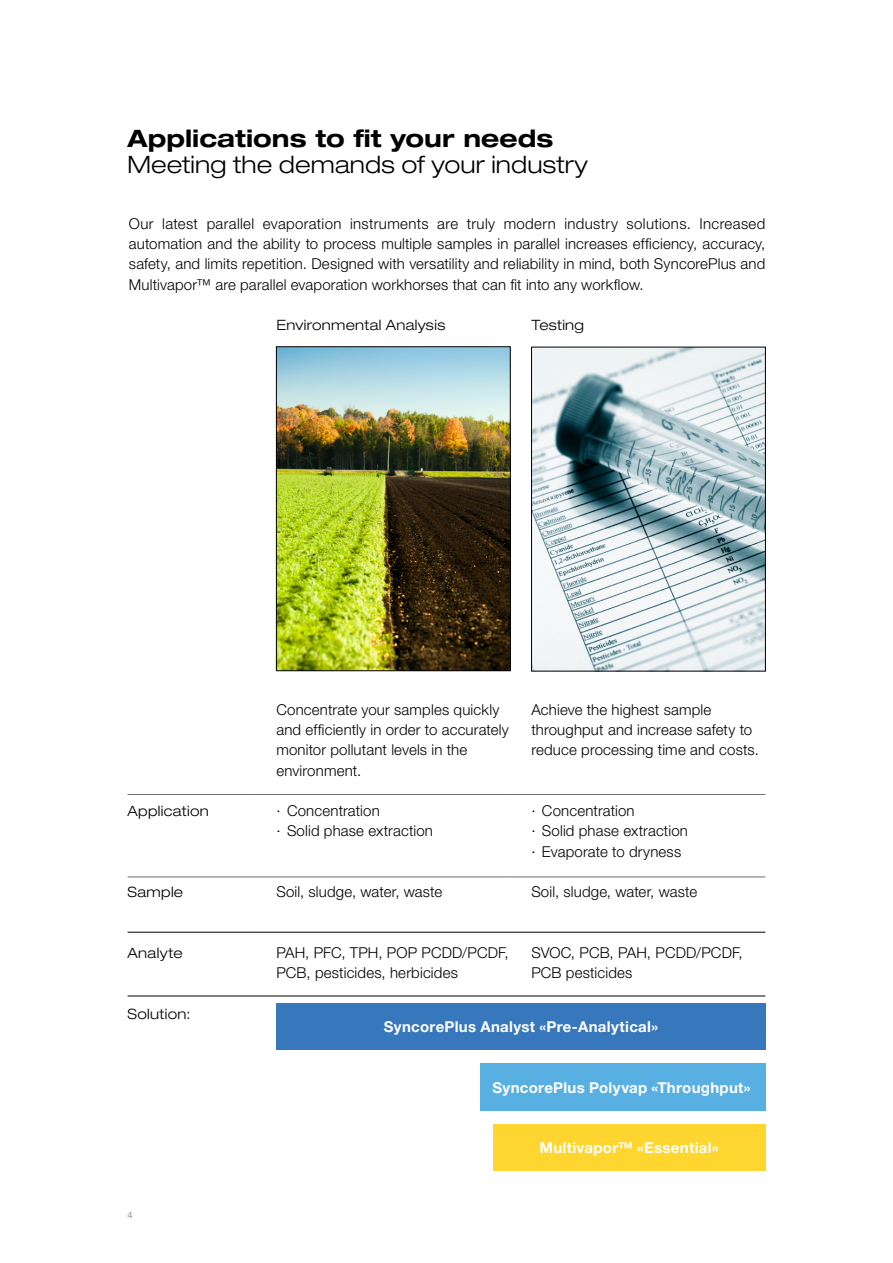
<style>
.page{position:relative;width:893px;height:1263px;background:#fff}
.page>*{position:absolute;margin:0;border:0;box-sizing:border-box;transform-origin:0 0}
.H2_Subtitle_en{font:300 expanded 24px "Helvetica Neue LT Std";letter-spacing:.005em;color:#000}
.H1_Title_en{font:700 expanded 24px "Helvetica Neue LT Std";color:#000}
.Content_left_en{font:300 15px/20.2px "Helvetica Neue LT Std";letter-spacing:.01em;color:#000}
.Content_List_en{font:300 15px/20.2px "Helvetica Neue LT Std";letter-spacing:.01em;color:#000}
.Content_left_en-2{font:700 15px "Helvetica Neue LT Std";letter-spacing:.02em;color:#fff}
.H4_Subtitle_en{font:300 expanded 14.25px "Helvetica Neue LT Std";letter-spacing:.025em;color:#000}
.H3_Title_en{font:300 expanded 14.25px "Helvetica Neue LT Std";letter-spacing:.025em;color:#000}
.t1{font:300 9px "Helvetica Neue LT Std";color:#706f6f}
</style>
<div class="page">
<img style="left:533px;top:349px;width:231px;height:320px">
<div style="left:531px;top:347px;width:235px;height:324px;border:1px solid #000"></div>
<img style="left:278px;top:348px;width:230px;height:321px">
<div style="left:276px;top:346px;width:234px;height:325px;border:1px solid #000"></div>
<hr style="left:128px;top:794px;width:127px;height:1px;background:#706f6f">
<hr style="left:255px;top:794px;width:255px;height:1px;background:#706f6f">
<hr style="left:510px;top:794px;width:255px;height:1px;background:#706f6f">
<hr style="left:128px;top:877px;width:127px;height:1px;background:#706f6f">
<hr style="left:255px;top:877px;width:255px;height:1px;background:#706f6f">
<hr style="left:510px;top:877px;width:255px;height:1px;background:#706f6f">
<hr style="left:128px;top:932px;width:127px;height:1px;background:#000">
<hr style="left:255px;top:932px;width:255px;height:1px;background:#000">
<hr style="left:510px;top:932px;width:255px;height:1px;background:#000">
<hr style="left:128px;top:996px;width:127px;height:1px;background:#000">
<hr style="left:255px;top:996px;width:255px;height:1px;background:#000">
<hr style="left:510px;top:996px;width:255px;height:1px;background:#000">
<div style="left:480px;top:1064px;width:285px;height:47px;background:#58b0e2"></div>
<div style="left:276px;top:1003px;width:489px;height:47px;background:#3777bc"></div>
<div style="left:493px;top:1125px;width:272px;height:46px;background:#ffd530"></div>
<p class="H1_Title_en" style="left:128px;top:124px;width:427px">Applications to fit your needs</p>
<p class="H2_Subtitle_en" style="left:128px;top:150px;width:462px">Meeting the demands of your industry</p>
<p class="Content_left_en" style="left:129px;top:213px;width:638px;text-align:justify">Our latest parallel evaporation instruments are truly modern industry solutions. Increased automation and the ability to process multiple samples in parallel increases efficiency, accuracy, safety, and limits repetition. Designed with versatility and reliability in mind, both SyncorePlus and Multivapor™ are parallel evaporation workhorses that can fit into any workflow.</p>
<p class="H3_Title_en" style="left:276px;top:316px;width:170px">Environmental Analysis</p>
<p class="H3_Title_en" style="left:531px;top:316px;width:54px">Testing</p>
<p class="Content_left_en" style="left:276px;top:699px;width:234px">Concentrate your samples quickly and efficiently in order to accurately monitor pollutant levels in the environment.</p>
<p class="Content_left_en" style="left:531px;top:699px;width:229px">Achieve the highest sample throughput and increase safety to reduce processing time and costs.</p>
<p class="H4_Subtitle_en" style="left:128px;top:802px;width:83px">Application</p>
<p class="Content_left_en" style="left:276px;top:800px;width:105px">· Concentration</p>
<p class="Content_left_en" style="left:276px;top:821px;width:158px">· Solid phase extraction</p>
<p class="Content_left_en" style="left:531px;top:800px;width:105px">· Concentration</p>
<p class="Content_left_en" style="left:531px;top:821px;width:158px">· Solid phase extraction</p>
<p class="Content_left_en" style="left:531px;top:841px;width:151px">· Evaporate to dryness</p>
<p class="H4_Subtitle_en" style="left:128px;top:883px;width:57px">Sample</p>
<p class="Content_List_en" style="left:276px;top:881px;width:167px">Soil, sludge, water, waste</p>
<p class="Content_List_en" style="left:531px;top:881px;width:167px">Soil, sludge, water, waste</p>
<p class="H4_Subtitle_en" style="left:128px;top:944px;width:57px">Analyte</p>
<p class="Content_List_en" style="left:276px;top:942px;width:234px">PAH, PFC, TPH, POP PCDD/PCDF,<br>PCB, pesticides, herbicides</p>
<p class="Content_List_en" style="left:531px;top:942px;width:213px">SVOC, PCB, PAH, PCDD/PCDF,<br>PCB pesticides</p>
<p class="H4_Subtitle_en" style="left:128px;top:1005px;width:64px">Solution:</p>
<p class="Content_left_en-2" style="left:384px;top:1017px;width:276px">SyncorePlus Analyst «Pre-Analytical»</p>
<p class="Content_left_en-2" style="left:492px;top:1078px;width:260px">SyncorePlus Polyvap «Throughput»</p>
<p class="t1" style="left:128px;top:1209px;width:7px">4</p>
<p class="Content_left_en-2" style="left:539px;top:1138px;width:181px">Multivapor™ «Essential»</p>
</div>
